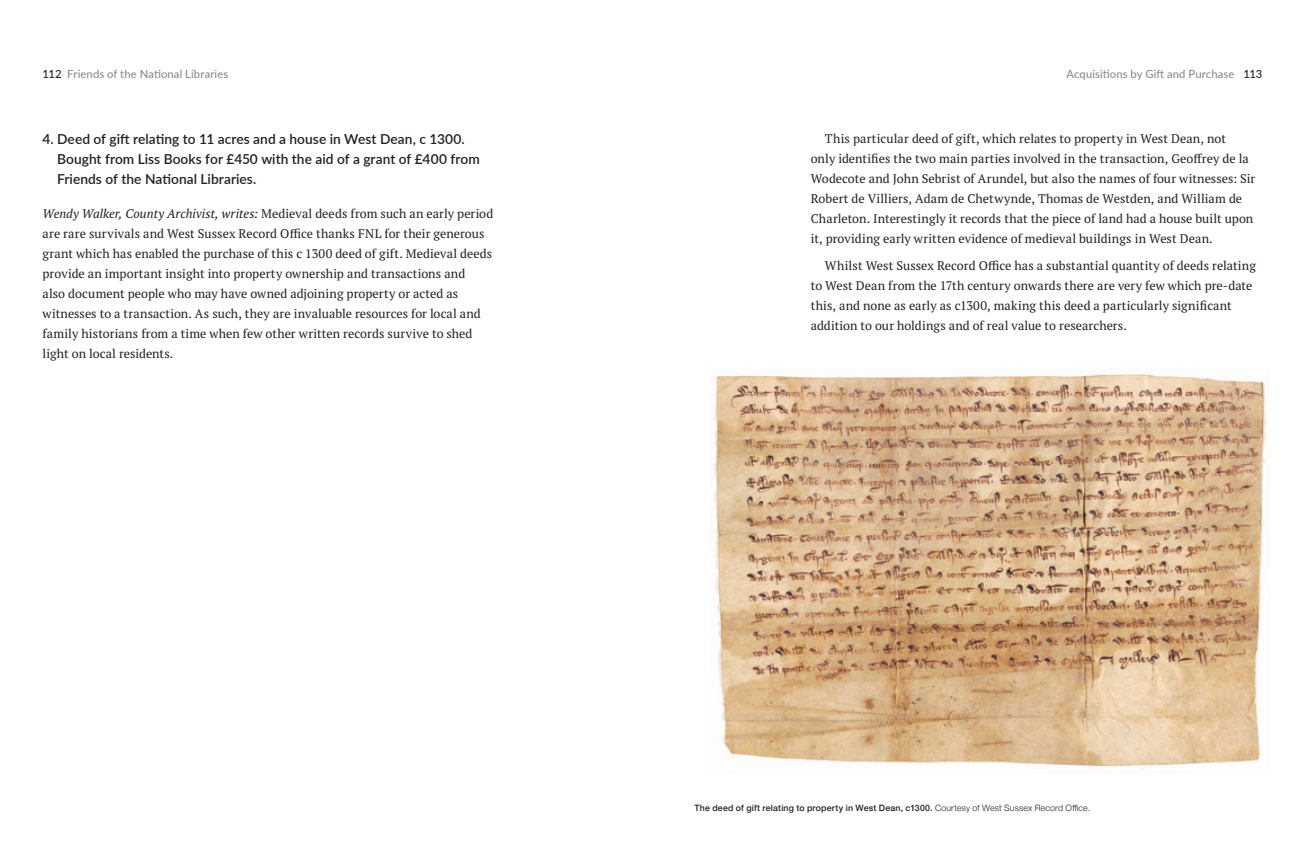
<style>
.page{position:relative;width:1304px;height:854px;background:#fff}
.page>*{position:absolute;margin:0;border:0;box-sizing:border-box;transform-origin:0 0}
.t1{font:600 13.75px/20px "Lato";letter-spacing:.005em;color:#231f20}
.t2{font:12.5px/20px "PT Serif Pro";letter-spacing:.005em;color:#231f20}
.t3{font:11.25px "Lato";letter-spacing:.01em;color:#808285}
.t4{font:500 8.75px "Helvetica Neue";letter-spacing:.02em;color:#231f20}
.s1{font-weight:500;color:#231f20}
.s2{font-style:italic}
.s3{font-weight:300}
</style>
<div class="page">
<img style="left:713px;top:373px;width:554px;height:398px">
<p class="t3" style="left:43px;top:66px;width:187px"><span class="s1">112</span> Friends of the National Libraries</p>
<p class="t1" style="left:57px;top:128px;width:424px;text-indent:-15px">4. Deed of gift relating to 11 acres and a house in West Dean, c 1300.<br>Bought from Liss Books for £450 with the aid of a grant of £400 from<br>Friends of the National Libraries.</p>
<p class="t2" style="left:43px;top:203px;width:452px"><span class="s2">Wendy Walker, County Archivist, writes:</span> Medieval deeds from such an early period are rare survivals and West Sussex Record Office thanks FNL for their generous grant which has enabled the purchase of this c 1300 deed of gift. Medieval deeds provide an important insight into property ownership and transactions and<br>also document people who may have owned adjoining property or acted as witnesses to a transaction. As such, they are invaluable resources for local and family historians from a time when few other written records survive to shed light on local residents.</p>
<p class="t3" style="left:1066px;top:66px;width:197px">Acquisitions by Gift and Purchase <span class="s1">113</span></p>
<p class="t2" style="left:811px;top:128px;width:446px;text-indent:14px">This particular deed of gift, which relates to property in West Dean, not<br>only identifies the two main parties involved in the transaction, Geoffrey de la Wodecote and John Sebrist of Arundel, but also the names of four witnesses: Sir Robert de Villiers, Adam de Chetwynde, Thomas de Westden, and William de Charleton. Interestingly it records that the piece of land had a house built upon it, providing early written evidence of medieval buildings in West Dean.</p>
<p class="t2" style="left:811px;top:255px;width:447px;text-indent:14px">Whilst West Sussex Record Office has a substantial quantity of deeds relating to West Dean from the 17th century onwards there are very few which pre-date this, and none as early as c1300, making this deed a particularly significant addition to our holdings and of real value to researchers.</p>
<p class="t4" style="left:694px;top:801px;width:397px">The deed of gift relating to property in West Dean, c1300. <span class="s3">Courtesy of West Sussex Record Office.</span></p>
</div>
